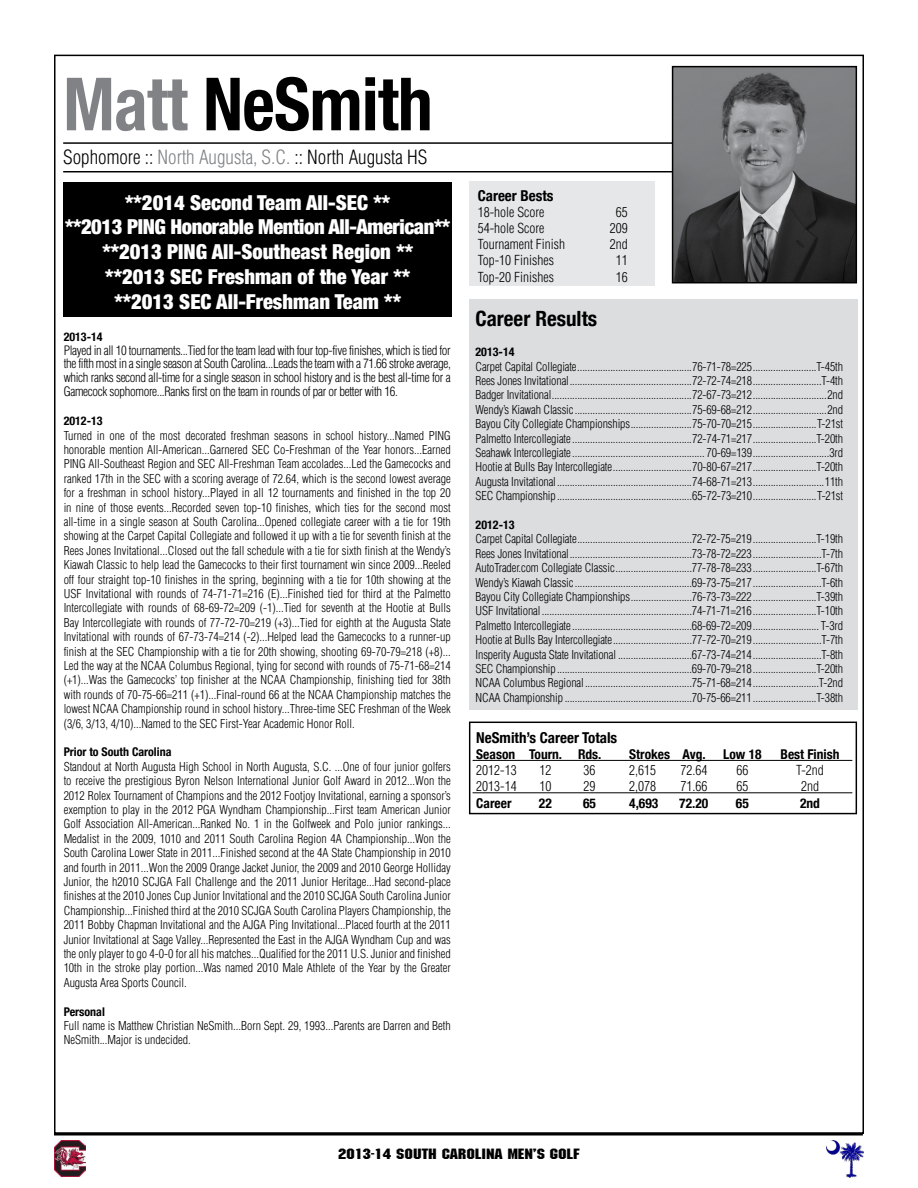
<style>
.page{position:relative;width:918px;height:1188px;background:#fff}
.page>*{position:absolute;margin:0;border:0;box-sizing:border-box;transform-origin:0 0}
.t1{font:700 condensed 73.5px "Helvetica Neue";letter-spacing:-.01em;color:#000;scale:.95 1}
.t2{font:700 condensed 21px "Helvetica Neue";color:#000}
.t3{font:900 condensed 20.55px/24.8px "Helvetica Neue";color:#fff;text-align:center}
.t4{font:300 condensed 19.05px "Helvetica LT Std";color:#000}
.t5{font:18px "ATROX";color:#000}
.t6{font:700 condensed 15px "Helvetica Neue";color:#000}
.t7{font:300 condensed 13.5px "Helvetica LT Std";color:#000}
.t8{font:700 condensed 13.5px "Helvetica Neue";color:#000}
.t9{font:300 condensed 12.75px/13.8px "Helvetica LT Std";letter-spacing:-.025em;color:#000;text-align:justify}
.t10{font:300 condensed 12px/14.4px "Helvetica LT Std";color:#000;text-align:justify}
.t11{font:700 condensed 12px "Helvetica Neue";color:#000}
.s1{color:#808285}
</style>
<div class="page">
<svg style="left:54px;top:1134px;width:809px;height:2px"></svg>
<img style="left:827px;top:1140px;width:37px;height:37px">
<img style="left:54px;top:1140px;width:31px;height:36px">
<hr style="left:63px;top:142px;width:778px;height:2px;background:#000">
<hr style="left:63px;top:171px;width:775px;height:1px;background:#000">
<svg style="left:671px;top:65px;width:187px;height:219px"></svg>
<div style="left:469px;top:182px;width:185px;height:104px;background:#e6e7e8"></div>
<div style="left:469px;top:300px;width:388px;height:410px;background:#dcddde"></div>
<svg style="left:468px;top:721px;width:390px;height:94px"></svg>
<div style="left:64px;top:182px;width:388px;height:134px;background:#000"></div>
<h1 class="t1" style="left:63px;top:60px;width:391px"><span class="s1">Matt</span> NeSmith</h1>
<h3 class="t4" style="left:63px;top:146px;width:366px">Sophomore :: <span class="s1">North Augusta, S.C.</span> :: North Augusta HS</h3>
<h3 class="t3" style="left:65px;top:190px;width:387px">**2014 Second Team All-SEC **<br>**2013 PING Honorable Mention All-American** **2013 PING All-Southeast Region **<br>**2013 SEC Freshman of the Year **<br>**2013 SEC All-Freshman Team **</h3>
<p class="t11" style="left:64px;top:330px;width:41px">2013-14</p>
<p class="t9" style="left:64px;top:343px;width:389px">Played in all 10 tournaments...Tied for the team lead with four top-five finishes, which is tied for the fifth most in a single season at South Carolina...Leads the team with a 71.66 stroke average, which ranks second all-time for a single season in school history and is the best all-time for a Gamecock sophomore...Ranks first on the team in rounds of par or better with 16.</p>
<p class="t11" style="left:64px;top:414px;width:41px">2012-13</p>
<p class="t10" style="left:64px;top:428px;width:389px">Turned in one of the most decorated freshman seasons in school history...Named PING honorable mention All-American...Garnered SEC Co-Freshman of the Year honors...Earned PING All-Southeast Region and SEC All-Freshman Team accolades...Led the Gamecocks and ranked 17th in the SEC with a scoring average of 72.64, which is the second lowest average for a freshman in school history...Played in all 12 tournaments and finished in the top 20 in nine of those events...Recorded seven top-10 finishes, which ties for the second most all-time in a single season at South Carolina...Opened collegiate career with a tie for 19th showing at the Carpet Capital Collegiate and followed it up with a tie for seventh finish at the Rees Jones Invitational...Closed out the fall schedule with a tie for sixth finish at the Wendy’s Kiawah Classic to help lead the Gamecocks to their first tournament win since 2009...Reeled off four straight top-10 finishes in the spring, beginning with a tie for 10th showing at the USF Invitational with rounds of 74-71-71=216 (E)...Finished tied for third at the Palmetto Intercollegiate with rounds of 68-69-72=209 (-1)...Tied for seventh at the Hootie at Bulls Bay Intercollegiate with rounds of 77-72-70=219 (+3)...Tied for eighth at the Augusta State Invitational with rounds of 67-73-74=214 (-2)...Helped lead the Gamecocks to a runner-up finish at the SEC Championship with a tie for 20th showing, shooting 69-70-79=218 (+8)...<br>Led the way at the NCAA Columbus Regional, tying for second with rounds of 75-71-68=214 (+1)...Was the Gamecocks’ top finisher at the NCAA Championship, finishing tied for 38th with rounds of 70-75-66=211 (+1)...Final-round 66 at the NCAA Championship matches the lowest NCAA Championship round in school history...Three-time SEC Freshman of the Week (3/6, 3/13, 4/10)...Named to the SEC First-Year Academic Honor Roll.</p>
<p class="t11" style="left:64px;top:745px;width:109px">Prior to South Carolina</p>
<p class="t10" style="left:64px;top:759px;width:389px">Standout at North Augusta High School in North Augusta, S.C. ...One of four junior golfers to receive the prestigious Byron Nelson International Junior Golf Award in 2012...Won the 2012 Rolex Tournament of Champions and the 2012 Footjoy Invitational, earning a sponsor’s exemption to play in the 2012 PGA Wyndham Championship...First team American Junior Golf Association All-American...Ranked No. 1 in the Golfweek and Polo junior rankings...<br>Medalist in the 2009, 1010 and 2011 South Carolina Region 4A Championship...Won the South Carolina Lower State in 2011...Finished second at the 4A State Championship in 2010 and fourth in 2011...Won the 2009 Orange Jacket Junior, the 2009 and 2010 George Holliday Junior, the h2010 SCJGA Fall Challenge and the 2011 Junior Heritage...Had second-place finishes at the 2010 Jones Cup Junior Invitational and the 2010 SCJGA South Carolina Junior Championship...Finished third at the 2010 SCJGA South Carolina Players Championship, the 2011 Bobby Chapman Invitational and the AJGA Ping Invitational...Placed fourth at the 2011<br>Junior Invitational at Sage Valley...Represented the East in the AJGA Wyndham Cup and was the only player to go 4-0-0 for all his matches...Qualified for the 2011 U.S. Junior and finished 10th in the stroke play portion...Was named 2010 Male Athlete of the Year by the Greater Augusta Area Sports Council.</p>
<p class="t11" style="left:64px;top:1004px;width:43px">Personal</p>
<p class="t10" style="left:64px;top:1018px;width:389px">Full name is Matthew Christian NeSmith...Born Sept. 29, 1993...Parents are Darren and Beth<br>NeSmith...Major is undecided.</p>
<p class="t6" style="left:478px;top:186px;width:77px">Career Bests</p>
<p class="t7" style="left:478px;top:204px;width:68px">18-hole Score</p>
<p class="t7" style="left:616px;top:204px;width:13px">65</p>
<p class="t7" style="left:478px;top:220px;width:68px">54-hole Score</p>
<p class="t7" style="left:610px;top:220px;width:19px">209</p>
<p class="t7" style="left:478px;top:236px;width:89px">Tournament Finish</p>
<p class="t7" style="left:610px;top:236px;width:19px">2nd</p>
<p class="t7" style="left:478px;top:252px;width:78px">Top-10 Finishes</p>
<p class="t7" style="left:616px;top:252px;width:13px">11</p>
<p class="t7" style="left:478px;top:268px;width:78px">Top-20 Finishes</p>
<p class="t7" style="left:616px;top:268px;width:13px">16</p>
<h2 class="t2" style="left:476px;top:306px;width:123px">Career Results</h2>
<p class="t11" style="left:476px;top:345px;width:40px">2013-14</p>
<p class="t10" style="left:476px;top:359px;width:369px">Carpet Capital Collegiate.............................................76-71-78=225.........................T-45th Rees Jones Invitational................................................72-72-74=218...........................T-4th Badger Invitational.......................................................72-67-73=212.............................2nd Wendy’s Kiawah Classic..............................................75-69-68=212.............................2nd Bayou City Collegiate Championships........................75-70-70=215.........................T-21st Palmetto Intercollegiate...............................................72-74-71=217.........................T-20th Seahawk Intercollegiate.................................................... 70-69=139..............................3rd Hootie at Bulls Bay Intercollegiate...............................70-80-67=217.........................T-20th Augusta Invitational.....................................................74-68-71=213............................11th SEC Championship.....................................................65-72-73=210.........................T-21st</p>
<p class="t11" style="left:476px;top:517px;width:40px">2012-13</p>
<p class="t10" style="left:476px;top:532px;width:369px">Carpet Capital Collegiate.............................................72-72-75=219.........................T-19th Rees Jones Invitational................................................73-78-72=223...........................T-7th AutoTrader.com Collegiate Classic..............................77-78-78=233.........................T-67th Wendy’s Kiawah Classic..............................................69-73-75=217...........................T-6th Bayou City Collegiate Championships........................76-73-73=222.........................T-39th USF Invitational...........................................................74-71-71=216.........................T-10th Palmetto Intercollegiate...............................................68-69-72=209.......................... T-3rd Hootie at Bulls Bay Intercollegiate...............................77-72-70=219...........................T-7th Insperity Augusta State Invitational .............................67-73-74=214...........................T-8th SEC Championship.....................................................69-70-79=218.........................T-20th NCAA Columbus Regional..........................................75-71-68=214..........................T-2nd NCAA Championship ..................................................70-75-66=211.........................T-38th</p>
<p class="t6" style="left:476px;top:728px;width:142px">NeSmith’s Career Totals</p>
<p class="t8" style="left:476px;top:746px;width:127px">Season Tourn. Rds.</p>
<p class="t8" style="left:629px;top:746px;width:78px">Strokes Avg.</p>
<p class="t8" style="left:723px;top:746px;width:40px">Low 18</p>
<p class="t8" style="left:781px;top:746px;width:60px">Best Finish</p>
<p class="t7" style="left:476px;top:762px;width:42px">2012-13</p>
<p class="t7" style="left:539px;top:762px;width:13px">12</p>
<p class="t7" style="left:584px;top:762px;width:13px">36</p>
<p class="t7" style="left:629px;top:762px;width:28px">2,615</p>
<p class="t7" style="left:680px;top:762px;width:28px">72.64</p>
<p class="t7" style="left:736px;top:762px;width:13px">66</p>
<p class="t7" style="left:796px;top:762px;width:29px">T-2nd</p>
<p class="t7" style="left:476px;top:778px;width:42px">2013-14</p>
<p class="t7" style="left:539px;top:778px;width:13px">10</p>
<p class="t7" style="left:584px;top:778px;width:13px">29</p>
<p class="t7" style="left:629px;top:778px;width:28px">2,078</p>
<p class="t7" style="left:680px;top:778px;width:28px">71.66</p>
<p class="t7" style="left:736px;top:778px;width:13px">65</p>
<p class="t7" style="left:801px;top:778px;width:19px">2nd</p>
<p class="t8" style="left:476px;top:795px;width:37px">Career</p>
<p class="t8" style="left:539px;top:795px;width:14px">22</p>
<p class="t8" style="left:583px;top:795px;width:14px">65</p>
<p class="t8" style="left:629px;top:795px;width:31px">4,693</p>
<p class="t8" style="left:679px;top:795px;width:31px">72.20</p>
<p class="t8" style="left:736px;top:795px;width:14px">65</p>
<p class="t8" style="left:800px;top:795px;width:21px">2nd</p>
<h3 class="t5" style="left:338px;top:1144px;width:243px">2013-14 SOUTH CAROLINA men’s golf</h3>
</div>
